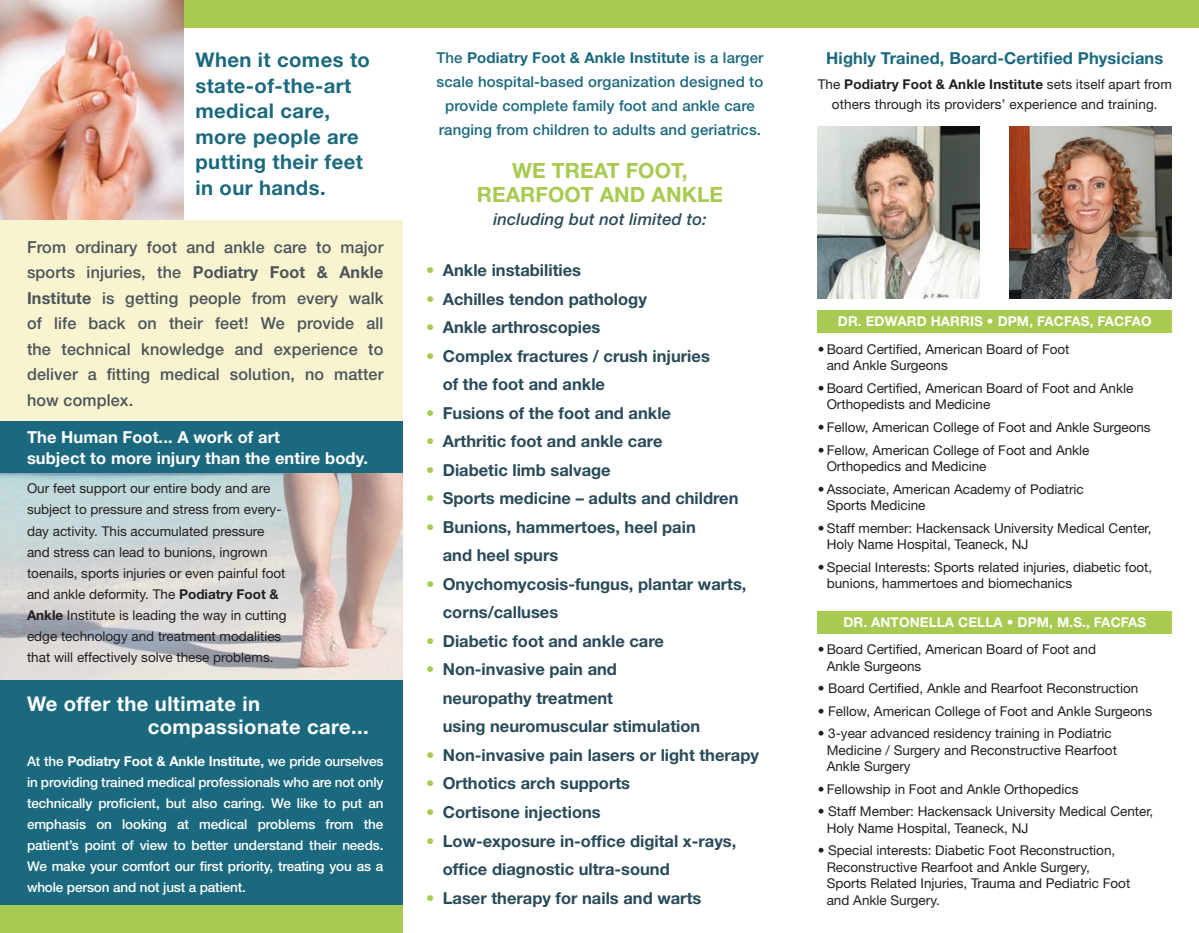
<style>
.page{position:relative;width:1199px;height:933px;background:#fff}
.page>*{position:absolute;margin:0;border:0;box-sizing:border-box;transform-origin:0 0}
.t1{font:700 21px/24px "Helvetica Neue";letter-spacing:.005em;color:#a8ca50;text-align:center}
.t2{font:700 20.25px/25.5px "Helvetica Neue";letter-spacing:.02em;color:#1b697e}
.t3{font:700 20.25px/22.5px "Helvetica Neue";letter-spacing:.02em;color:#fff}
.t4{font:700 16.5px/28.5px "Helvetica Neue";color:#294a59}
.t5{font:500 16.5px/25.5px "Helvetica Neue";letter-spacing:.01em;color:#4d545a;text-align:justify}
.t6{font:700 16.5px/21px "Helvetica Neue";letter-spacing:.005em;color:#fff}
.t7{font:700 16.5px "Helvetica Neue";letter-spacing:.01em;color:#1b697e}
.t8{font:italic 500 16.5px "Helvetica Neue";letter-spacing:.01em;color:#294a59}
.t9{font:500 15px/24px "Helvetica Neue";letter-spacing:.01em;color:#1b697e;text-align:center}
.t10{font:13.5px/16.5px "Helvetica Neue";color:#231f20}
.t11{font:500 13.5px/21px "Helvetica Neue";letter-spacing:-.01em;color:#fff;text-align:justify}
.t12{font:700 13.5px "Helvetica Neue";letter-spacing:.01em;color:#fff}
.s1{font-weight:700}
.s2{color:#a8ca50}
</style>
<div class="page">
<div style="left:0;top:0;width:1199px;height:27px;background:#a8ca50"></div>
<img style="left:0;top:0;width:183px;height:220px">
<img style="left:0;top:472px;width:403px;height:208px">
<div style="left:0;top:680px;width:403px;height:252px;background:#1b697e"></div>
<div style="left:0;top:220px;width:403px;height:240px;background:#f8f4d0"></div>
<div style="left:0;top:420px;width:403px;height:52px;background:#1b697e"></div>
<div style="left:0;top:905px;width:403px;height:27px;background:#a8ca50"></div>
<img style="left:1010px;top:126px;width:162px;height:172px">
<div style="left:818px;top:310px;width:354px;height:22px;background:#a8ca50"></div>
<div style="left:818px;top:611px;width:354px;height:22px;background:#a8ca50"></div>
<img style="left:818px;top:126px;width:162px;height:172px">
<h2 class="t2" style="left:195px;top:47px;width:176px">When it comes to state-of-the-art medical care, more people are putting their feet in our hands.</h2>
<p class="t5" style="left:27px;top:234px;width:358px">From ordinary foot and ankle care to major sports injuries, the <span class="s1">Podiatry Foot &amp; Ankle Institute</span> is getting people from every walk of life back on their feet! We provide all the technical knowledge and experience to deliver a fitting medical solution, no matter how complex.</p>
<p class="t6" style="left:27px;top:425px;width:342px">The Human Foot... A work of art<br>subject to more injury than the entire body.</p>
<p class="t10" style="left:27px;top:477px;width:261px;line-height:21px">Our feet support our entire body and are subject to pressure and stress from every&shy;day activity. This accumulated pressure and stress can lead to bunions, ingrown toenails, sports injuries or even painful foot and ankle deformity. The <span class="s1">Podiatry Foot &amp; Ankle</span> Institute is leading the way in cutting edge technology and treatment modalities that will effectively solve these problems.</p>
<h2 class="t3" style="left:148px;top:691px;width:223px;text-indent:-121px">We offer the ultimate in compassionate care...</h2>
<p class="t11" style="left:27px;top:750px;width:358px">At the <span class="s1">Podiatry Foot &amp; Ankle Institute,</span> we pride ourselves in providing trained medical professionals who are not only technically proficient, but also caring. We like to put an emphasis on looking at medical problems from the patient’s point of view to better understand their needs.<br>We make your comfort our first priority, treating you as a whole person and not just a patient.</p>
<p class="t9" style="left:436px;top:46px;width:328px">The <span class="s1">Podiatry Foot &amp; Ankle Institute</span> is a larger scale hospital-based organization designed to provide complete family foot and ankle care ranging from children to adults and geriatrics.</p>
<h1 class="t1" style="left:477px;top:157px;width:248px">WE TREAT FOOT,<br>REARFOOT AND ANKLE</h1>
<p class="t8" style="left:493px;top:209px;width:215px">including but not limited to:</p>
<p class="t4" style="left:426px;top:255px;width:156px"><span class="s2">•</span> Ankle instabilities</p>
<p class="t4" style="left:426px;top:284px;width:222px"><span class="s2">•</span> Achilles tendon pathology</p>
<p class="t4" style="left:426px;top:312px;width:176px"><span class="s2">•</span> Ankle arthroscopies</p>
<p class="t4" style="left:443px;top:341px;width:269px;text-indent:-16px"><span class="s2">•</span> Complex fractures / crush injuries of the foot and ankle</p>
<p class="t4" style="left:426px;top:398px;width:246px"><span class="s2">•</span> Fusions of the foot and ankle</p>
<p class="t4" style="left:426px;top:426px;width:238px"><span class="s2">•</span> Arthritic foot and ankle care</p>
<p class="t4" style="left:426px;top:455px;width:186px"><span class="s2">•</span> Diabetic limb salvage</p>
<p class="t4" style="left:426px;top:483px;width:314px"><span class="s2">•</span> Sports medicine – adults and children</p>
<p class="t4" style="left:443px;top:512px;width:254px;text-indent:-16px"><span class="s2">•</span> Bunions, hammertoes, heel pain and heel spurs</p>
<p class="t4" style="left:443px;top:569px;width:305px;text-indent:-16px"><span class="s2">•</span> Onychomycosis-fungus, plantar warts, corns/calluses</p>
<p class="t4" style="left:426px;top:626px;width:239px"><span class="s2">•</span> Diabetic foot and ankle care</p>
<p class="t4" style="left:443px;top:654px;width:259px;text-indent:-16px"><span class="s2">•</span> Non-invasive pain and neuropathy treatment<br>using neuromuscular stimulation</p>
<p class="t4" style="left:426px;top:740px;width:334px"><span class="s2">•</span> Non-invasive pain lasers or light therapy</p>
<p class="t4" style="left:426px;top:768px;width:205px"><span class="s2">•</span> Orthotics arch supports</p>
<p class="t4" style="left:426px;top:797px;width:176px"><span class="s2">•</span> Cortisone injections</p>
<p class="t4" style="left:443px;top:825px;width:295px;text-indent:-16px"><span class="s2">•</span> Low-exposure in-office digital x-rays, office diagnostic ultra-sound</p>
<p class="t4" style="left:426px;top:882px;width:276px"><span class="s2">•</span> Laser therapy for nails and warts</p>
<p class="t7" style="left:826px;top:48px;width:339px">Highly Trained, Board-Certified Physicians</p>
<p class="t10" style="left:818px;top:75px;width:356px;line-height:19.5px;text-align:center">The <span class="s1">Podiatry Foot &amp; Ankle Institute</span> sets itself apart from others through its providers’ experience and training.</p>
<p class="t12" style="left:838px;top:313px;width:315px">DR. EDWARD HARRIS • DPM, FACFAS, FACFAO</p>
<p class="t10" style="left:827px;top:340px;width:244px;text-indent:-9px">• Board Certified, American Board of Foot and Ankle Surgeons</p>
<p class="t10" style="left:827px;top:379px;width:308px;text-indent:-9px">• Board Certified, American Board of Foot and Ankle<br>Orthopedists and Medicine</p>
<p class="t10" style="left:818px;top:418px;width:334px">• Fellow, American College of Foot and Ankle Surgeons</p>
<p class="t10" style="left:827px;top:441px;width:264px;text-indent:-9px">• Fellow, American College of Foot and Ankle<br>Orthopedics and Medicine</p>
<p class="t10" style="left:827px;top:480px;width:259px;text-indent:-9px">• Associate, American Academy of Podiatric<br>Sports Medicine</p>
<p class="t10" style="left:827px;top:519px;width:326px;text-indent:-9px">• Staff member: Hackensack University Medical Center,<br>Holy Name Hospital, Teaneck, NJ</p>
<p class="t10" style="left:827px;top:558px;width:327px;text-indent:-9px">• Special Interests: Sports related injuries, diabetic foot, bunions, hammertoes and biomechanics</p>
<p class="t12" style="left:843px;top:614px;width:304px">DR. ANTONELLA CELLA • DPM, M.S., FACFAS</p>
<p class="t10" style="left:827px;top:640px;width:271px;text-indent:-9px">• Board Certified, American Board of Foot and<br>Ankle Surgeons</p>
<p class="t10" style="left:818px;top:679px;width:322px">• Board Certified, Ankle and Rearfoot Reconstruction</p>
<p class="t10" style="left:818px;top:702px;width:336px">• Fellow, American College of Foot and Ankle Surgeons</p>
<p class="t10" style="left:827px;top:724px;width:292px;text-indent:-9px">• 3-year advanced residency training in Podiatric<br>Medicine / Surgery and Reconstructive Rearfoot<br>Ankle Surgery</p>
<p class="t10" style="left:818px;top:780px;width:262px">• Fellowship in Foot and Ankle Orthopedics</p>
<p class="t10" style="left:827px;top:802px;width:328px;text-indent:-9px">• Staff Member: Hackensack University Medical Center,<br>Holy Name Hospital, Teaneck, NJ</p>
<p class="t10" style="left:827px;top:841px;width:305px;text-indent:-9px">• Special interests: Diabetic Foot Reconstruction, Reconstructive Rearfoot and Ankle Surgery, Sports Related Injuries, Trauma and Pediatric Foot and Ankle Surgery.</p>
</div>
